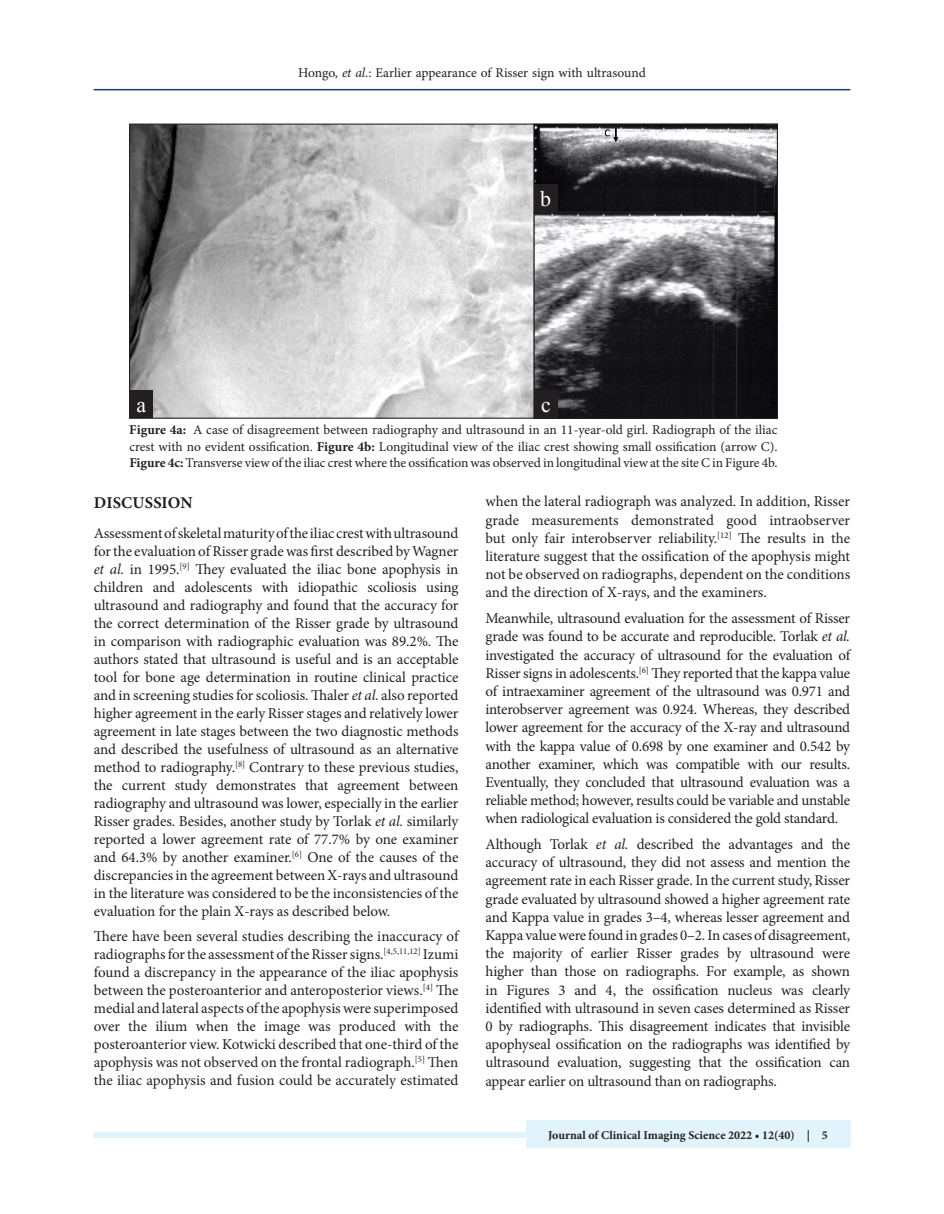
<style>
.page{position:relative;width:944px;height:1214px;background:#fff}
.page>*{position:absolute;margin:0;border:0;box-sizing:border-box;transform-origin:0 0}
.t1{font:21.75px "Times New Roman";color:#fff}
.t2{font:700 16.5px "Minion Pro";letter-spacing:.01em;color:#231f20}
.t3{font:15px/18.1px "Minion Pro";letter-spacing:-.01em;color:#231f20;text-align:justify}
.t4{font:13.5px/16.5px "Minion Pro";letter-spacing:-.005em;color:#231f20;text-align:justify}
.t5{font:700 12px "Minion Pro";color:#231f20}
.s1{font-style:italic}
.s2{font-weight:700}
</style>
<div class="page">
<hr style="left:94px;top:89px;width:756px;height:1px;background:#164077">
<div style="left:94px;top:1132px;width:756px;height:5px;background:#e1f4fc"></div>
<div style="left:526px;top:1120px;width:324px;height:28px;background:#e1f4fc"></div>
<img style="left:131px;top:125px;width:645px;height:292px">
<div style="left:129px;top:124px;width:405px;height:295px;border:1px solid #231f20"></div>
<div style="left:533px;top:123px;width:245px;height:90px;border:1px solid #231f20"></div>
<div style="left:533px;top:211px;width:245px;height:208px;border:1px solid #231f20"></div>
<div style="left:129px;top:390px;width:24px;height:28px;background:#231f20"></div>
<div style="left:534px;top:184px;width:23px;height:28px;background:#231f20"></div>
<div style="left:534px;top:390px;width:24px;height:28px;background:#231f20"></div>
<p class="t4" style="left:298px;top:64px;width:349px">Hongo, <span class="s1">et al</span>.: Earlier appearance of Risser sign with ultrasound</p>
<h1 class="t1" style="left:136px;top:390px;width:11px">a</h1>
<h1 class="t1" style="left:540px;top:184px;width:12px">b</h1>
<h1 class="t1" style="left:541px;top:390px;width:11px">c</h1>
<p class="t4" style="left:129px;top:422px;width:650px"><span class="s2">Figure 4a:</span> A case of disagreement between radiography and ultrasound in an 11-year-old girl. Radiograph of the iliac crest with no evident ossification. <span class="s2">Figure 4b:</span> Longitudinal view of the iliac crest showing small ossification (arrow C).<br><span class="s2">Figure 4c:</span> Transverse view of the iliac crest where the ossification was observed in longitudinal view at the site C in Figure 4b.</p>
<p class="t2" style="left:94px;top:490px;width:100px">DISCUSSION</p>
<p class="t3" style="left:94px;top:524px;width:366px">Assessment of skeletal maturity of the iliac crest with ultrasound for the evaluation of Risser grade was first described by Wagner <span class="s1">et al.</span> in 1995.<sup>[9]</sup> They evaluated the iliac bone apophysis in children and adolescents with idiopathic scoliosis using ultrasound and radiography and found that the accuracy for the correct determination of the Risser grade by ultrasound in comparison with radiographic evaluation was 89.2%. The authors stated that ultrasound is useful and is an acceptable tool for bone age determination in routine clinical practice and in screening studies for scoliosis. Thaler <span class="s1">et al.</span> also reported higher agreement in the early Risser stages and relatively lower agreement in late stages between the two diagnostic methods and described the usefulness of ultrasound as an alternative method to radiography.<sup>[8]</sup> Contrary to these previous studies, the current study demonstrates that agreement between radiography and ultrasound was lower, especially in the earlier Risser grades. Besides, another study by Torlak <span class="s1">et al.</span> similarly reported a lower agreement rate of 77.7% by one examiner and 64.3% by another examiner.<sup>[6]</sup> One of the causes of the discrepancies in the agreement between X-rays and ultrasound in the literature was considered to be the inconsistencies of the evaluation for the plain X-rays as described below.</p>
<p class="t3" style="left:94px;top:927px;width:366px">There have been several studies describing the inaccuracy of radiographs for the assessment of the Risser signs.<sup>[4,5,11,12]</sup> Izumi found a discrepancy in the appearance of the iliac apophysis between the posteroanterior and anteroposterior views.<sup>[4]</sup> The medial and lateral aspects of the apophysis were superimposed over the ilium when the image was produced with the posteroanterior view. Kotwicki described that one-third of the apophysis was not observed on the frontal radiograph.<sup>[5]</sup> Then the iliac apophysis and fusion could be accurately estimated</p>
<p class="t3" style="left:485px;top:492px;width:366px">when the lateral radiograph was analyzed. In addition, Risser grade measurements demonstrated good intraobserver but only fair interobserver reliability.<sup>[12]</sup> The results in the literature suggest that the ossification of the apophysis might not be observed on radiographs, dependent on the conditions and the direction of X-rays, and the examiners.</p>
<p class="t3" style="left:485px;top:609px;width:366px">Meanwhile, ultrasound evaluation for the assessment of Risser grade was found to be accurate and reproducible. Torlak <span class="s1">et al. </span>investigated the accuracy of ultrasound for the evaluation of Risser signs in adolescents.<sup>[6]</sup> They reported that the kappa value of intraexaminer agreement of the ultrasound was 0.971 and interobserver agreement was 0.924. Whereas, they described lower agreement for the accuracy of the X-ray and ultrasound with the kappa value of 0.698 by one examiner and 0.542 by another examiner, which was compatible with our results.<br>Eventually, they concluded that ultrasound evaluation was a reliable method; however, results could be variable and unstable when radiological evaluation is considered the gold standard.</p>
<p class="t3" style="left:485px;top:835px;width:366px">Although Torlak <span class="s1">et al.</span> described the advantages and the accuracy of ultrasound, they did not assess and mention the agreement rate in each Risser grade. In the current study, Risser grade evaluated by ultrasound showed a higher agreement rate and Kappa value in grades 3–4, whereas lesser agreement and Kappa value were found in grades 0–2. In cases of disagreement, the majority of earlier Risser grades by ultrasound were higher than those on radiographs. For example, as shown in Figures 3 and 4, the ossification nucleus was clearly identified with ultrasound in seven cases determined as Risser 0 by radiographs. This disagreement indicates that invisible apophyseal ossification on the radiographs was identified by ultrasound evaluation, suggesting that the ossification can appear earlier on ultrasound than on radiographs.</p>
<p class="t5" style="left:548px;top:1126px;width:281px">Journal of Clinical Imaging Science 2022 • 12(40) | 5</p>
</div>
